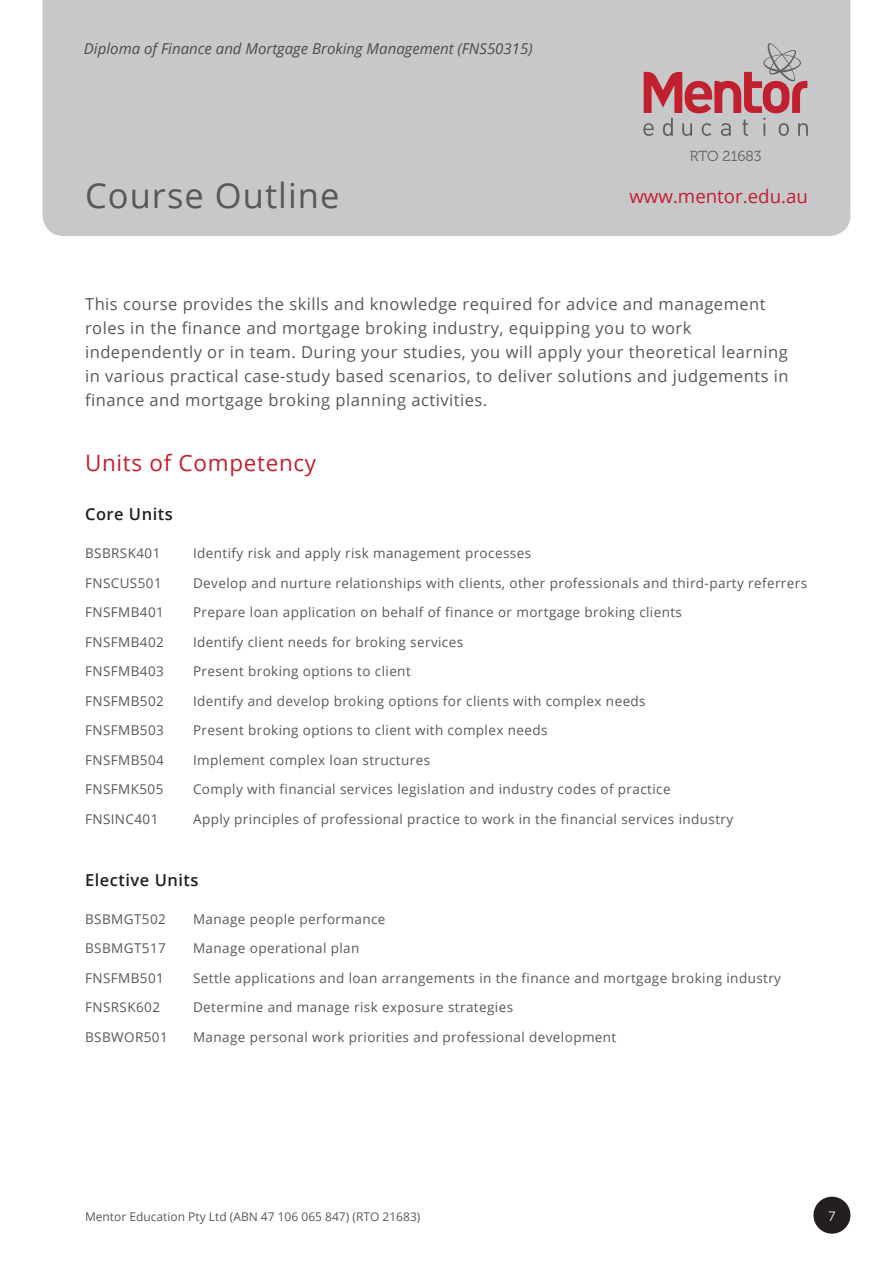
<style>
.page{position:relative;width:893px;height:1263px;background:#fff}
.page>*{position:absolute;margin:0;border:0;box-sizing:border-box;transform-origin:0 0}
.t1{font:34.5px "Open Sans";letter-spacing:.03em;color:#57585a}
.t2{font:22.5px "Open Sans";letter-spacing:.03em;color:#c21f2f}
.t3{font:18.6px "Open Sans";color:#c21f2f}
.t4{font:16.5px/24px "Open Sans";letter-spacing:.03em;color:#57585a}
.t5{font:600 16.5px "Open Sans";letter-spacing:.03em;color:#231f20}
.t6{font:15.75px "Open Sans";color:#c21f2f}
.t7{font:italic 15px "Open Sans";color:#4b4c4d}
.t8{font:14.55px "Museo 300";letter-spacing:-.005em;color:#5e5f60}
.t9{font:13.5px "Open Sans";letter-spacing:.03em;color:#57585a}
.t10{font:13.5px "Museo Sans 300";color:#fff}
.t11{font:12px "Open Sans";color:#57585a}
</style>
<div class="page">
<div style="left:43px;top:0;width:807px;height:236px;background:#c7c8ca"></div>
<svg style="left:643px;top:43px;width:165px;height:93px;background:#c09da2"></svg>
<div style="left:813px;top:1197px;width:37px;height:37px;background:#231f20;border-radius:50%"></div>
<p class="t7" style="left:84px;top:38px;width:450px">Diploma of Finance and Mortgage Broking Management (FNS50315)</p>
<h1 class="t1" style="left:85px;top:172px;width:256px">Course Outline</h1>
<p class="t8" style="left:690px;top:148px;width:73px">RTO 21683</p>
<h3 class="t3" style="left:629px;top:184px;width:180px">www.mentor.edu.au</h3>
<p class="t6" style="left:658px;top:192px;width:151px">www.mentor.edu.au</p>
<p class="t4" style="left:85px;top:292px;width:705px">This course provides the skills and knowledge required for advice and management roles in the finance and mortgage broking industry, equipping you to work independently or in team. During your studies, you will apply your theoretical learning in various practical case-study based scenarios, to deliver solutions and judgements in finance and mortgage broking planning activities.</p>
<h2 class="t2" style="left:85px;top:447px;width:233px">Units of Competency</h2>
<p class="t5" style="left:85px;top:503px;width:89px">Core Units</p>
<p class="t9" style="left:85px;top:544px;width:77px">BSBRSK401</p>
<p class="t9" style="left:193px;top:544px;width:340px">Identify risk and apply risk management processes</p>
<p class="t9" style="left:85px;top:573px;width:78px">FNSCUS501</p>
<p class="t9" style="left:193px;top:573px;width:616px">Develop and nurture relationships with clients, other professionals and third-party referrers</p>
<p class="t9" style="left:85px;top:603px;width:80px">FNSFMB401</p>
<p class="t9" style="left:193px;top:603px;width:490px">Prepare loan application on behalf of finance or mortgage broking clients</p>
<p class="t9" style="left:85px;top:632px;width:80px">FNSFMB402</p>
<p class="t9" style="left:193px;top:632px;width:272px">Identify client needs for broking services</p>
<p class="t9" style="left:85px;top:662px;width:80px">FNSFMB403</p>
<p class="t9" style="left:193px;top:662px;width:219px">Present broking options to client</p>
<p class="t9" style="left:85px;top:691px;width:80px">FNSFMB502</p>
<p class="t9" style="left:193px;top:691px;width:454px">Identify and develop broking options for clients with complex needs</p>
<p class="t9" style="left:85px;top:721px;width:80px">FNSFMB503</p>
<p class="t9" style="left:193px;top:721px;width:356px">Present broking options to client with complex needs</p>
<p class="t9" style="left:85px;top:750px;width:80px">FNSFMB504</p>
<p class="t9" style="left:193px;top:750px;width:239px">Implement complex loan structures</p>
<p class="t9" style="left:85px;top:780px;width:80px">FNSFMK505</p>
<p class="t9" style="left:193px;top:780px;width:479px">Comply with financial services legislation and industry codes of practice</p>
<p class="t9" style="left:85px;top:809px;width:75px">FNSINC401</p>
<p class="t9" style="left:193px;top:809px;width:542px">Apply principles of professional practice to work in the financial services industry</p>
<p class="t5" style="left:85px;top:868px;width:115px">Elective Units</p>
<p class="t9" style="left:85px;top:909px;width:82px">BSBMGT502</p>
<p class="t9" style="left:193px;top:909px;width:194px">Manage people performance</p>
<p class="t9" style="left:85px;top:939px;width:82px">BSBMGT517</p>
<p class="t9" style="left:193px;top:939px;width:168px">Manage operational plan</p>
<p class="t9" style="left:85px;top:968px;width:80px">FNSFMB501</p>
<p class="t9" style="left:193px;top:968px;width:590px">Settle applications and loan arrangements in the finance and mortgage broking industry</p>
<p class="t9" style="left:85px;top:998px;width:77px">FNSRSK602</p>
<p class="t9" style="left:193px;top:998px;width:322px">Determine and manage risk exposure strategies</p>
<p class="t9" style="left:85px;top:1027px;width:84px">BSBWOR501</p>
<p class="t9" style="left:193px;top:1027px;width:425px">Manage personal work priorities and professional development</p>
<p class="t11" style="left:85px;top:1208px;width:337px">Mentor Education Pty Ltd (ABN 47 106 065 847) (RTO 21683)</p>
<p class="t10" style="left:828px;top:1209px;width:9px">7</p>
</div>
